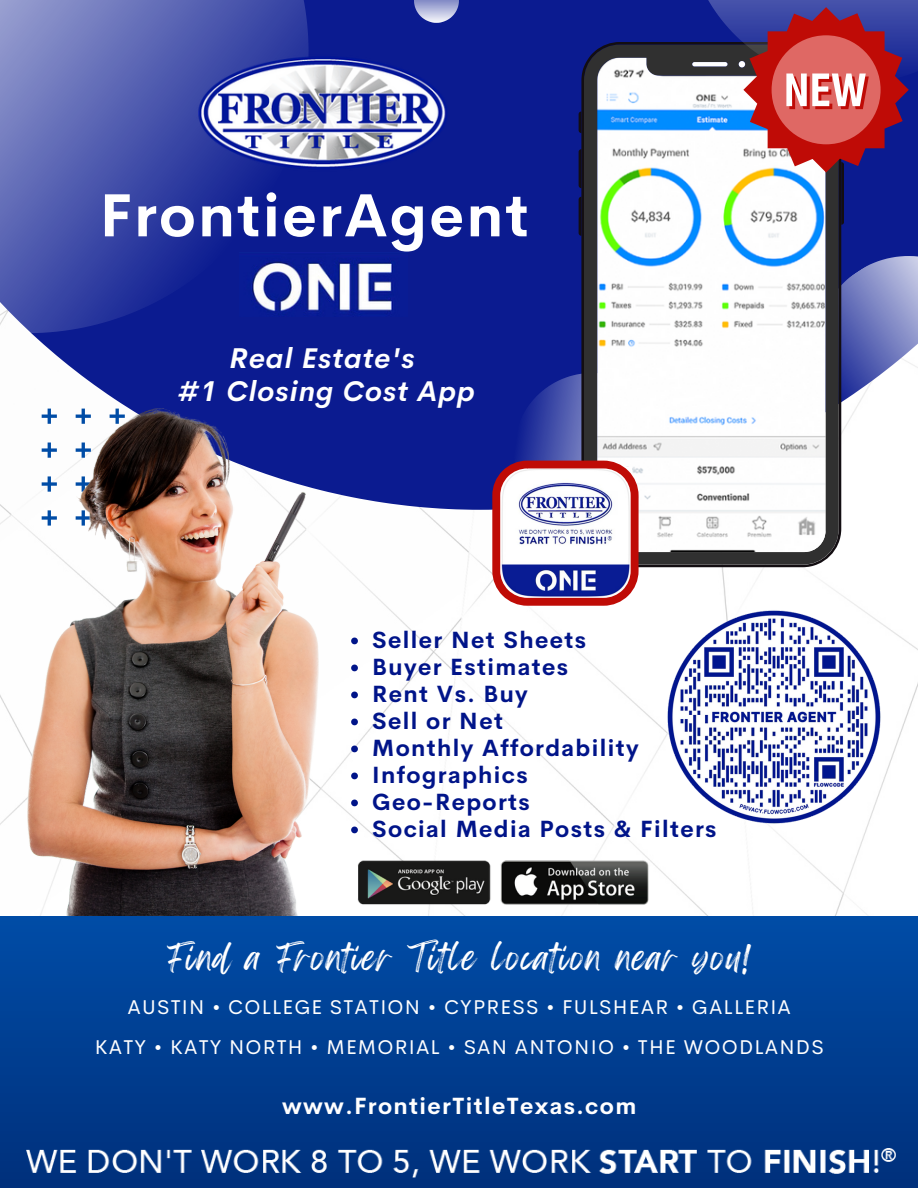
<style>
.page{position:relative;width:918px;height:1188px;background:#fff}
.page>*{position:absolute;margin:0;border:0;box-sizing:border-box;transform-origin:0 0}
.t1{font:700 59.55px "Cerebri Sans";letter-spacing:.04em;color:#fff}
.t2{font:30.45px "Feeling Passionate";letter-spacing:.06em;color:#fff}
.t3{font:italic 700 28.05px "Cerebri Sans";letter-spacing:.04em;color:#fff}
.t4{font:700 22.95px "Cerebri Sans";letter-spacing:.06em;color:#001489}
.t5{font:700 22.95px "Cerebri Sans";letter-spacing:.06em;color:#fff}
.t6{font:19.95px "Cerebri Sans";letter-spacing:.06em;color:#fff}
</style>
<div class="page">
<svg style="left:0;top:0;width:484px;height:509px;background:#1e2d98"></svg>
<img style="left:28px;top:446px;width:291px;height:471px">
<svg style="left:0;top:0;width:422px;height:446px;background:#3d49a4"></svg>
<svg style="left:414px;top:0;width:45px;height:22px"></svg>
<img style="left:187px;top:46px;width:272px;height:134px">
<div style="left:0;top:917px;width:918px;height:271px;background:linear-gradient(to bottom,#004ca6,#00307b)"></div>
<img style="left:4px;top:1115px;width:914px;height:73px">
<svg style="left:484px;top:0;width:434px;height:606px"></svg>
<img style="left:239px;top:252px;width:168px;height:65px">
<img style="left:663px;top:606px;width:222px;height:222px">
<svg style="left:351px;top:638px;width:7px;height:6px"></svg>
<svg style="left:351px;top:665px;width:7px;height:6px"></svg>
<svg style="left:351px;top:692px;width:7px;height:6px"></svg>
<svg style="left:351px;top:719px;width:7px;height:6px"></svg>
<svg style="left:351px;top:746px;width:7px;height:6px"></svg>
<svg style="left:351px;top:773px;width:7px;height:6px"></svg>
<svg style="left:351px;top:800px;width:7px;height:6px"></svg>
<svg style="left:351px;top:827px;width:7px;height:6px"></svg>
<img style="left:358px;top:860px;width:291px;height:45px">
<p class="t1" style="left:100px;top:177px;width:431px">FrontierAgent</p>
<p class="t3" style="left:230px;top:340px;width:187px">Real Estate's</p>
<p class="t3" style="left:178px;top:373px;width:298px">#1 Closing Cost App</p>
<p class="t4" style="left:372px;top:625px;width:215px">Seller Net Sheets</p>
<p class="t4" style="left:372px;top:652px;width:197px">Buyer Estimates</p>
<p class="t4" style="left:372px;top:679px;width:157px">Rent Vs. Buy</p>
<p class="t4" style="left:372px;top:706px;width:132px">Sell or Net</p>
<p class="t4" style="left:372px;top:733px;width:268px">Monthly Affordability</p>
<p class="t4" style="left:372px;top:760px;width:157px">Infographics</p>
<p class="t4" style="left:372px;top:787px;width:159px">Geo-Reports</p>
<p class="t4" style="left:372px;top:814px;width:346px">Social Media Posts &amp; Filters</p>
<p class="t2" style="left:168px;top:932px;width:584px">Find a Frontier Title location near you!</p>
<p class="t6" style="left:128px;top:994px;width:665px">AUSTIN • COLLEGE STATION • CYPRESS • FULSHEAR • GALLERIA</p>
<p class="t6" style="left:95px;top:1034px;width:730px">KATY • KATY NORTH • MEMORIAL • SAN ANTONIO • THE WOODLANDS</p>
<p class="t5" style="left:282px;top:1091px;width:356px">www.FrontierTitleTexas.com</p>
</div>
